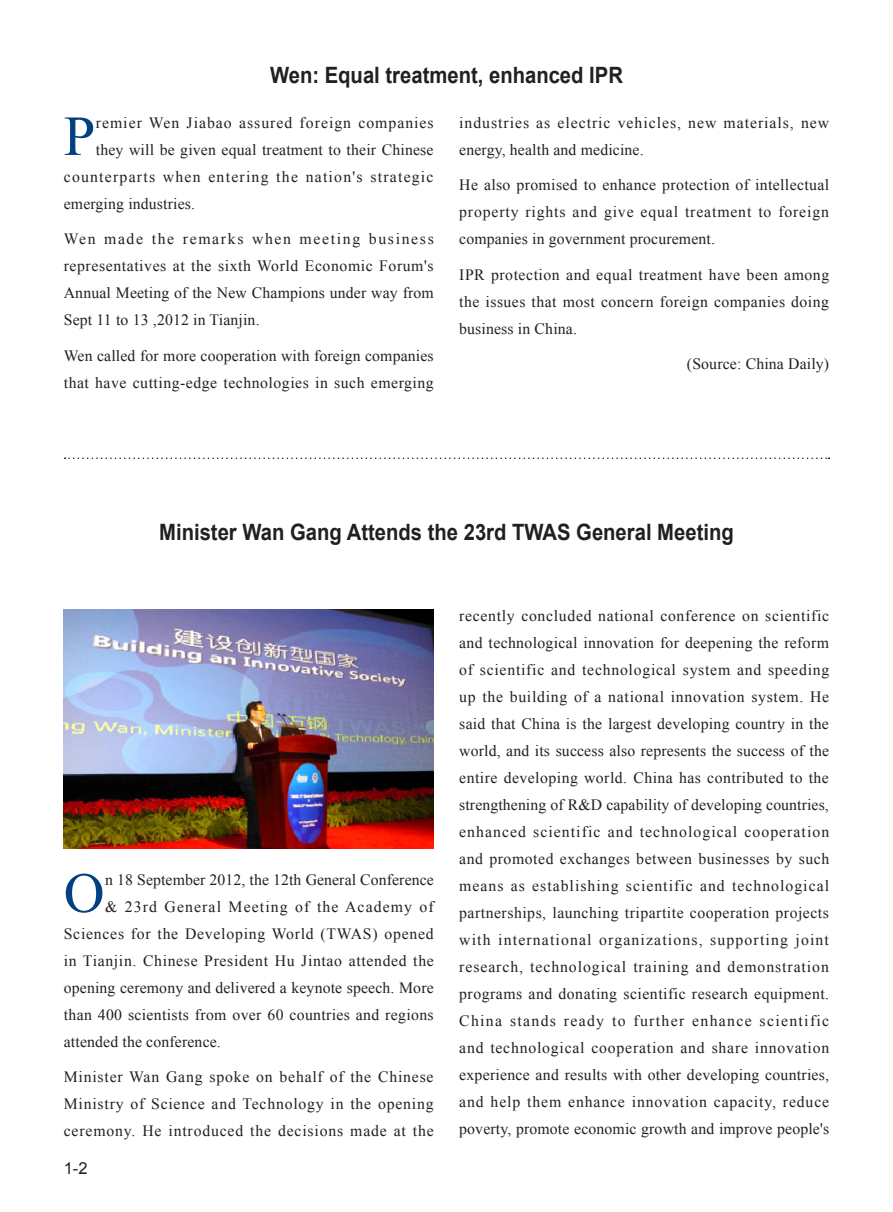
<style>
.page{position:relative;width:893px;height:1212px;background:#fff}
.page>*{position:absolute;margin:0;border:0;box-sizing:border-box;transform-origin:0 0}
.t1{font:56.55px "Times New Roman";color:#014081}
.t2{font:700 22.5px "Arial";color:#231f20;scale:.9 1}
.t3{font:16.5px "Arial";color:#231f20}
.t4{font:15.75px/27px "Times New Roman";letter-spacing:.02em;color:#231f20;text-align:justify}
.t5{font:15.75px/27px "Times New Roman";letter-spacing:.06em;color:#231f20}
.t6{font:15.75px "Times New Roman";letter-spacing:.04em;color:#231f20}
.t7{font:15.75px "Times New Roman";letter-spacing:.08em;color:#231f20}
.t8{font:15.75px "Times New Roman";letter-spacing:.05em;color:#231f20}
.t9{font:15.75px "Times New Roman";letter-spacing:.065em;color:#231f20}
.t10{font:15.75px "Times New Roman";letter-spacing:.07em;color:#231f20}
</style>
<div class="page">
<svg style="left:65px;top:457px;width:764px;height:2px"></svg>
<img style="left:64px;top:609px;width:370px;height:239px">
<h2 class="t2" style="left:270px;top:60px;width:394px">Wen: Equal treatment, enhanced IPR</h2>
<h1 class="t1" style="left:64px;top:98px;width:33px">P</h1>
<p class="t9" style="left:96px;top:112px;width:339px">remier Wen Jiabao assured foreign companies</p>
<p class="t4" style="left:96px;top:136px;width:339px">they will be given equal treatment to their Chinese</p>
<p class="t7" style="left:64px;top:166px;width:371px">counterparts when entering the nation's strategic</p>
<p class="t4" style="left:64px;top:190px;width:133px">emerging industries.</p>
<p class="t4" style="left:64px;top:225px;width:371px">Wen made the remarks when meeting business representatives at the sixth World Economic Forum's Annual Meeting of the New Champions under way from Sept 11 to 13 ,2012 in Tianjin.</p>
<p class="t4" style="left:64px;top:342px;width:371px">Wen called for more cooperation with foreign companies that have cutting-edge technologies in such emerging</p>
<p class="t5" style="left:459px;top:109px;width:371px">industries as electric vehicles, new materials, new energy, health and medicine.</p>
<p class="t4" style="left:459px;top:171px;width:371px">He also promised to enhance protection of intellectual property rights and give equal treatment to foreign companies in government procurement.</p>
<p class="t4" style="left:459px;top:261px;width:371px">IPR protection and equal treatment have been among the issues that most concern foreign companies doing business in China.</p>
<p class="t4" style="left:687px;top:350px;width:144px">(Source: China Daily)</p>
<h2 class="t2" style="left:159px;top:517px;width:640px">Minister Wan Gang Attends the 23rd TWAS General Meeting</h2>
<h1 class="t1" style="left:64px;top:855px;width:42px">O</h1>
<p class="t4" style="left:105px;top:866px;width:330px">n 18 September 2012, the 12th General Conference</p>
<p class="t10" style="left:105px;top:896px;width:330px">&amp; 23rd General Meeting of the Academy of</p>
<p class="t8" style="left:64px;top:923px;width:371px">Sciences for the Developing World (TWAS) opened</p>
<p class="t6" style="left:64px;top:950px;width:372px">in Tianjin. Chinese President Hu Jintao attended the</p>
<p class="t4" style="left:64px;top:974px;width:371px">opening ceremony and delivered a keynote speech. More</p>
<p class="t4" style="left:64px;top:1001px;width:371px">than 400 scientists from over 60 countries and regions</p>
<p class="t4" style="left:64px;top:1028px;width:159px">attended the conference.</p>
<p class="t4" style="left:64px;top:1063px;width:372px">Minister Wan Gang spoke on behalf of the Chinese Ministry of Science and Technology in the opening ceremony. He introduced the decisions made at the</p>
<p class="t3" style="left:64px;top:1157px;width:25px">1-2</p>
<p class="t4" style="left:459px;top:602px;width:372px">recently concluded national conference on scientific and technological innovation for deepening the reform of scientific and technological system and speeding up the building of a national innovation system. He said that China is the largest developing country in the world, and its success also represents the success of the entire developing world. China has contributed to the strengthening of R&amp;D capability of developing countries, enhanced scientific and technological cooperation and promoted exchanges between businesses by such means as establishing scientific and technological partnerships, launching tripartite cooperation projects with international organizations, supporting joint research, technological training and demonstration programs and donating scientific research equipment.<br>China stands ready to further enhance scientific and technological cooperation and share innovation experience and results with other developing countries, and help them enhance innovation capacity, reduce poverty, promote economic growth and improve people's</p>
</div>
